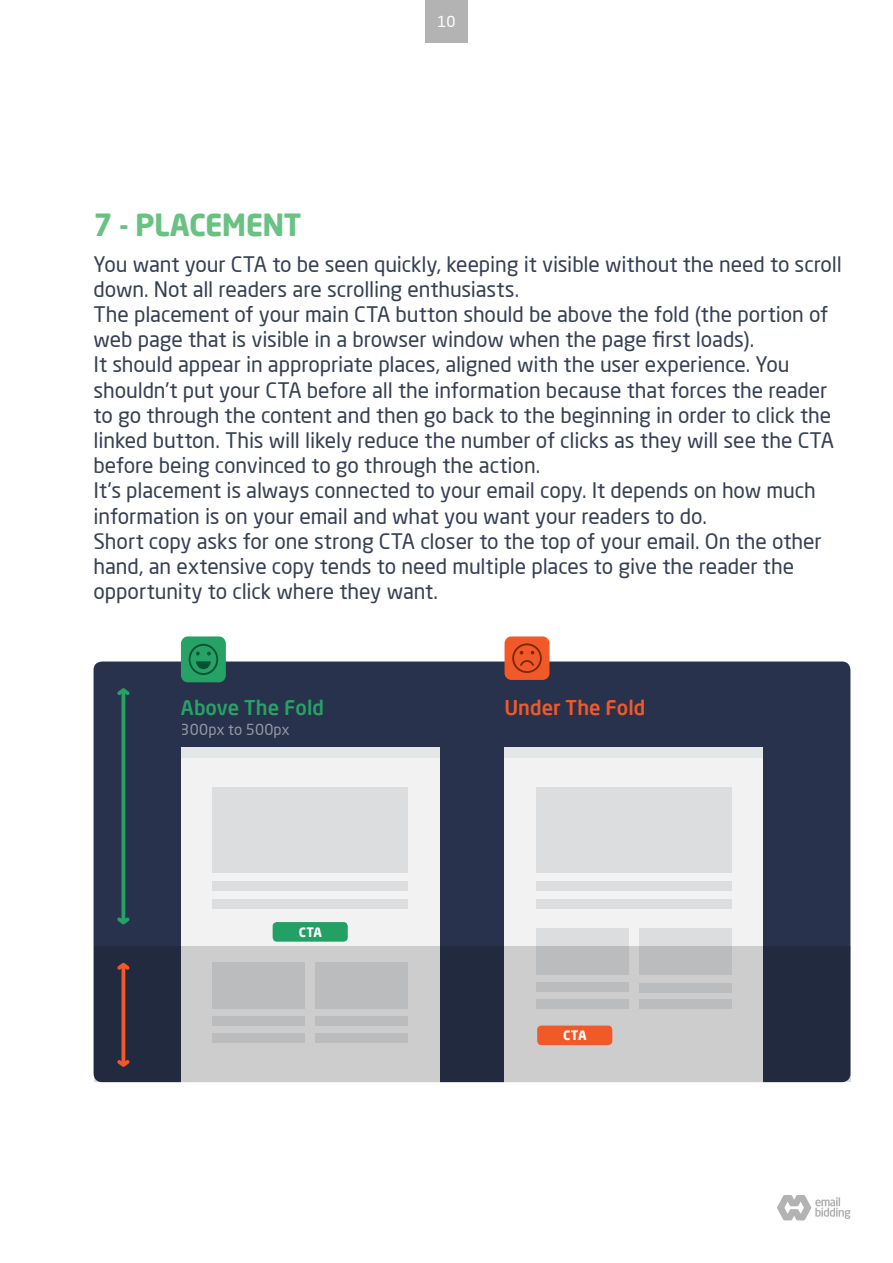
<style>
.page{position:relative;width:893px;height:1263px;background:#fff}
.page>*{position:absolute;margin:0;border:0;box-sizing:border-box;transform-origin:0 0}
.t1{font:700 30px "Neo Sans Pro";letter-spacing:-.02em;color:#69c182}
.t2{font:21px/25.2px "Neo Sans Pro";letter-spacing:-.005em;color:#363f54}
.t3{font:500 19.95px "Neo Sans Pro";color:#f25929}
.t4{font:500 19.95px "Neo Sans Pro";color:#26a266}
.t5{font:15px "Neo Sans Pro";color:#fff}
.t6{font:700 12.75px "Neo Sans Pro";letter-spacing:.01em;color:#fff}
</style>
<div class="page">
<div style="left:425px;top:0;width:43px;height:43px;background:#b3b3b3"></div>
<svg style="left:777px;top:1195px;width:73px;height:25px"></svg>
<div style="left:94px;top:661px;width:756px;height:421px;background:#29324c;border-radius:9px"></div>
<svg style="left:117px;top:688px;width:13px;height:236px"></svg>
<div style="left:505px;top:757px;width:258px;height:325px;background:#f2f2f2"></div>
<div style="left:536px;top:899px;width:195px;height:10px;background:#dbdddf"></div>
<div style="left:536px;top:787px;width:195px;height:85px;background:#dbdddf"></div>
<div style="left:505px;top:747px;width:258px;height:10px;background:#e4e7e8"></div>
<div style="left:536px;top:881px;width:195px;height:9px;background:#dbdddf"></div>
<div style="left:536px;top:928px;width:93px;height:47px;background:#dbdddf"></div>
<div style="left:639px;top:928px;width:92px;height:47px;background:#dbdddf"></div>
<div style="left:505px;top:636px;width:44px;height:44px;background:#f25929;border-radius:7px"></div>
<svg style="left:512px;top:643px;width:30px;height:30px"></svg>
<div style="left:181px;top:757px;width:258px;height:325px;background:#f2f2f2"></div>
<div style="left:213px;top:899px;width:195px;height:10px;background:#dbdddf"></div>
<div style="left:213px;top:787px;width:195px;height:85px;background:#dbdddf"></div>
<div style="left:181px;top:747px;width:258px;height:10px;background:#e4e7e8"></div>
<div style="left:213px;top:881px;width:195px;height:9px;background:#dbdddf"></div>
<div style="left:273px;top:922px;width:75px;height:20px;background:#23a165;border-radius:4px"></div>
<div style="left:181px;top:636px;width:45px;height:46px;background:#26a266;border-radius:7px"></div>
<svg style="left:189px;top:644px;width:29px;height:31px"></svg>
<svg style="left:94px;top:946px;width:756px;height:136px"></svg>
<div style="left:537px;top:1025px;width:75px;height:20px;background:#f25929;border-radius:4px"></div>
<svg style="left:117px;top:963px;width:13px;height:104px"></svg>
<p class="t5" style="left:437px;top:12px;width:20px">10</p>
<h1 class="t1" style="left:94px;top:205px;width:209px">7 - PLACEMENT</h1>
<p class="t2" style="left:94px;top:251px;width:750px">You want your CTA to be seen quickly, keeping it visible without the need to scroll down. Not all readers are scrolling enthusiasts.<br>The placement of your main CTA button should be above the fold (the portion of web page that is visible in a browser window when the page first loads).<br>It should appear in appropriate places, aligned with the user experience. You shouldn’t put your CTA before all the information because that forces the reader to go through the content and then go back to the beginning in order to click the linked button. This will likely reduce the number of clicks as they will see the CTA before being convinced to go through the action.<br>It’s placement is always connected to your email copy. It depends on how much information is on your email and what you want your readers to do.<br>Short copy asks for one strong CTA closer to the top of your email. On the other hand, an extensive copy tends to need multiple places to give the reader the opportunity to click where they want.</p>
<p class="t4" style="left:181px;top:695px;width:145px">Above The Fold</p>
<p class="t5" style="left:181px;top:720px;width:110px">300px to 500px</p>
<p class="t6" style="left:299px;top:924px;width:25px">CTA</p>
<p class="t3" style="left:505px;top:695px;width:142px">Under The Fold</p>
<p class="t6" style="left:563px;top:1027px;width:25px">CTA</p>
</div>
